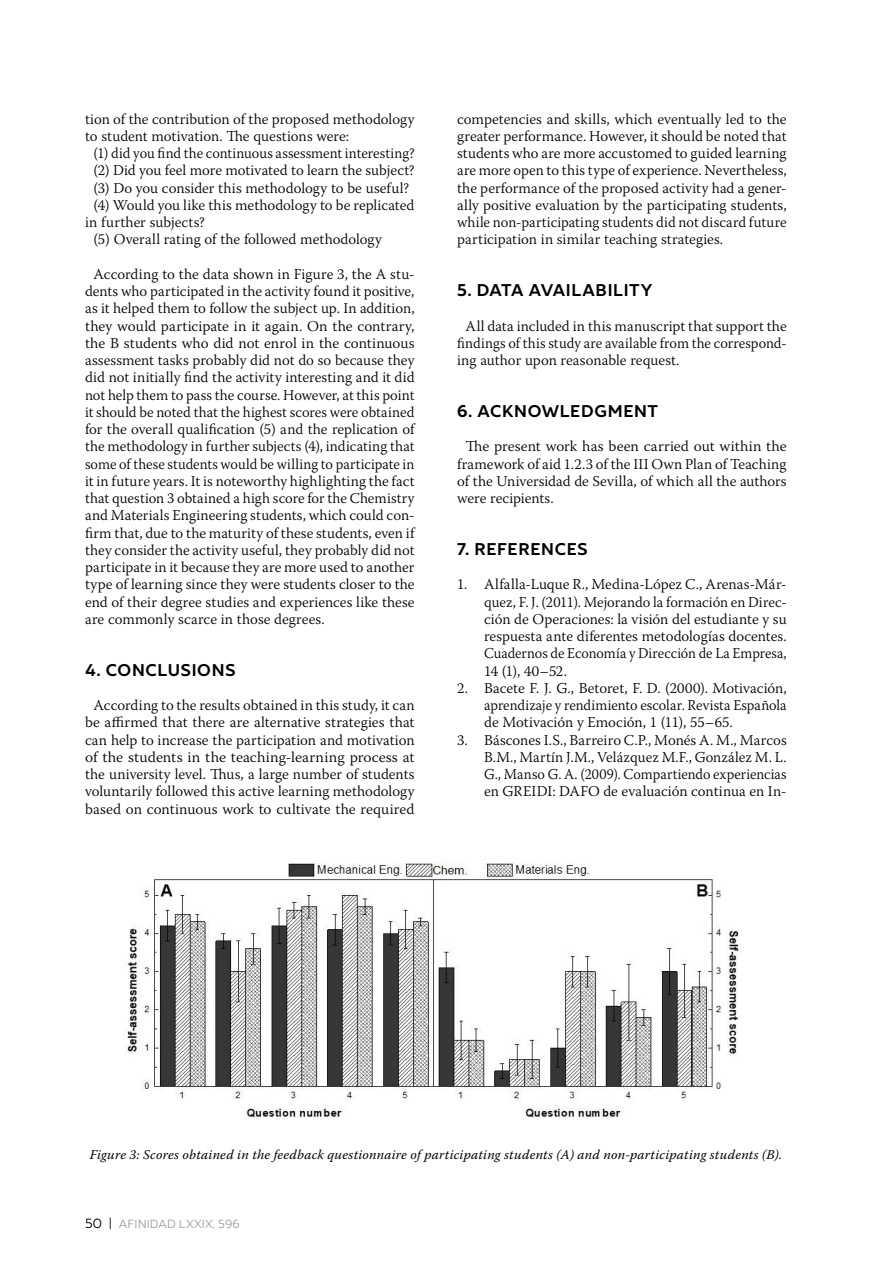
<style>
.page{position:relative;width:893px;height:1263px;background:#fff}
.page>*{position:absolute;margin:0;border:0;box-sizing:border-box;transform-origin:0 0}
.t1{font:700 17.25px "Liszt FY";letter-spacing:.04em;color:#000}
.t2{font:300 15px/17.2px "Warnock Pro";letter-spacing:.005em;color:#000;text-align:justify}
.t3{font:300 15px "Warnock Pro";letter-spacing:.005em;color:#000;scale:.96 1}
.t4{font:italic 13.5px "Warnock Pro";letter-spacing:.02em;color:#000}
.t5{font:12px "Liszt FY";letter-spacing:.01em;color:#9d9d9c}
.s1{font-size:13.5px;color:#000}
</style>
<div class="page">
<img style="left:127px;top:862px;width:612px;height:257px">
<p class="t2" style="left:85px;top:110px;width:331px">tion of the contribution of the proposed methodology</p>
<p class="t2" style="left:85px;top:127px;width:266px">to student motivation. The questions were:</p>
<p class="t3" style="left:94px;top:144px;width:336px">(1) did you find the continuous assessment interesting?</p>
<p class="t2" style="left:94px;top:161px;width:323px">(2) Did you feel more motivated to learn the subject?</p>
<p class="t2" style="left:94px;top:179px;width:317px">(3) Do you consider this methodology to be useful?</p>
<p class="t2" style="left:94px;top:196px;width:322px">(4) Would you like this methodology to be replicated</p>
<p class="t2" style="left:85px;top:213px;width:121px">in further subjects?</p>
<p class="t2" style="left:94px;top:230px;width:290px">(5) Overall rating of the followed methodology</p>
<p class="t2" style="left:85px;top:265px;width:331px;text-indent:9px">According to the data shown in Figure 3, the A stu&shy;dents who participated in the activity found it positive, as it helped them to follow the subject up. In addition, they would participate in it again. On the contrary, the B students who did not enrol in the continuous assessment tasks probably did not do so because they did not initially find the activity interesting and it did not help them to pass the course. However, at this point it should be noted that the highest scores were obtained for the overall qualification (5) and the replication of the methodology in further subjects (4), indicating that some of these students would be willing to participate in it in future years. It is noteworthy highlighting the fact that question 3 obtained a high score for the Chemistry and Materials Engineering students, which could con&shy;firm that, due to the maturity of these students, even if they consider the activity useful, they probably did not participate in it because they are more used to another type of learning since they were students closer to the end of their degree studies and experiences like these are commonly scarce in those degrees.</p>
<p class="t1" style="left:85px;top:659px;width:152px">4. CONCLUSIONS</p>
<p class="t2" style="left:85px;top:696px;width:331px;text-align:center">According to the results obtained in this study, it can be affirmed that there are alternative strategies that can help to increase the participation and motivation of the students in the teaching-learning process at the university level. Thus, a large number of students voluntarily followed this active learning methodology based on continuous work to cultivate the required</p>
<p class="t2" style="left:457px;top:110px;width:331px">competencies and skills, which eventually led to the greater performance. However, it should be noted that students who are more accustomed to guided learning are more open to this type of experience. Nevertheless, the performance of the proposed activity had a gener&shy;ally positive evaluation by the participating students, while non-participating students did not discard future participation in similar teaching strategies.</p>
<p class="t1" style="left:457px;top:279px;width:197px">5. DATA AVAILABILITY</p>
<p class="t2" style="left:457px;top:317px;width:331px;text-indent:9px">All data included in this manuscript that support the findings of this study are available from the correspond&shy;ing author upon reasonable request.</p>
<p class="t1" style="left:457px;top:400px;width:203px">6. ACKNOWLEDGMENT</p>
<p class="t2" style="left:457px;top:437px;width:331px;text-indent:9px">The present work has been carried out within the framework of aid 1.2.3 of the III Own Plan of Teaching of the Universidad de Sevilla, of which all the authors were recipients.</p>
<p class="t1" style="left:457px;top:538px;width:132px">7. REFERENCES</p>
<p class="t2" style="left:484px;top:575px;width:304px;text-indent:-27px">1. Alfalla-Luque R., Medina-López C., Arenas-Már&shy;quez, F. J. (2011). Mejorando la formación en Direc&shy;ción de Operaciones: la visión del estudiante y su respuesta ante diferentes metodologías docentes.<br>Cuadernos de Economía y Dirección de La Empresa, 14 (1), 40–52.</p>
<p class="t2" style="left:484px;top:679px;width:304px;text-indent:-27px">2. Bacete F. J. G., Betoret, F. D. (2000). Motivación, aprendizaje y rendimiento escolar. Revista Española de Motivación y Emoción, 1 (11), 55–65.</p>
<p class="t2" style="left:484px;top:731px;width:304px;text-indent:-27px">3. Báscones I.S., Barreiro C.P., Monés A. M., Marcos B.M., Martín J.M., Velázquez M.F., González M. L.<br>G., Manso G. A. (2009). Compartiendo experiencias en GREIDI: DAFO de evaluación continua en In-</p>
<p class="t4" style="left:90px;top:1146px;width:694px">Figure 3: Scores obtained in the feedback questionnaire of participating students (A) and non-participating students (B).</p>
<p class="t5" style="left:85px;top:1216px;width:156px"><span class="s1">50 |</span> AFINIDAD LXXIX, 596</p>
</div>
